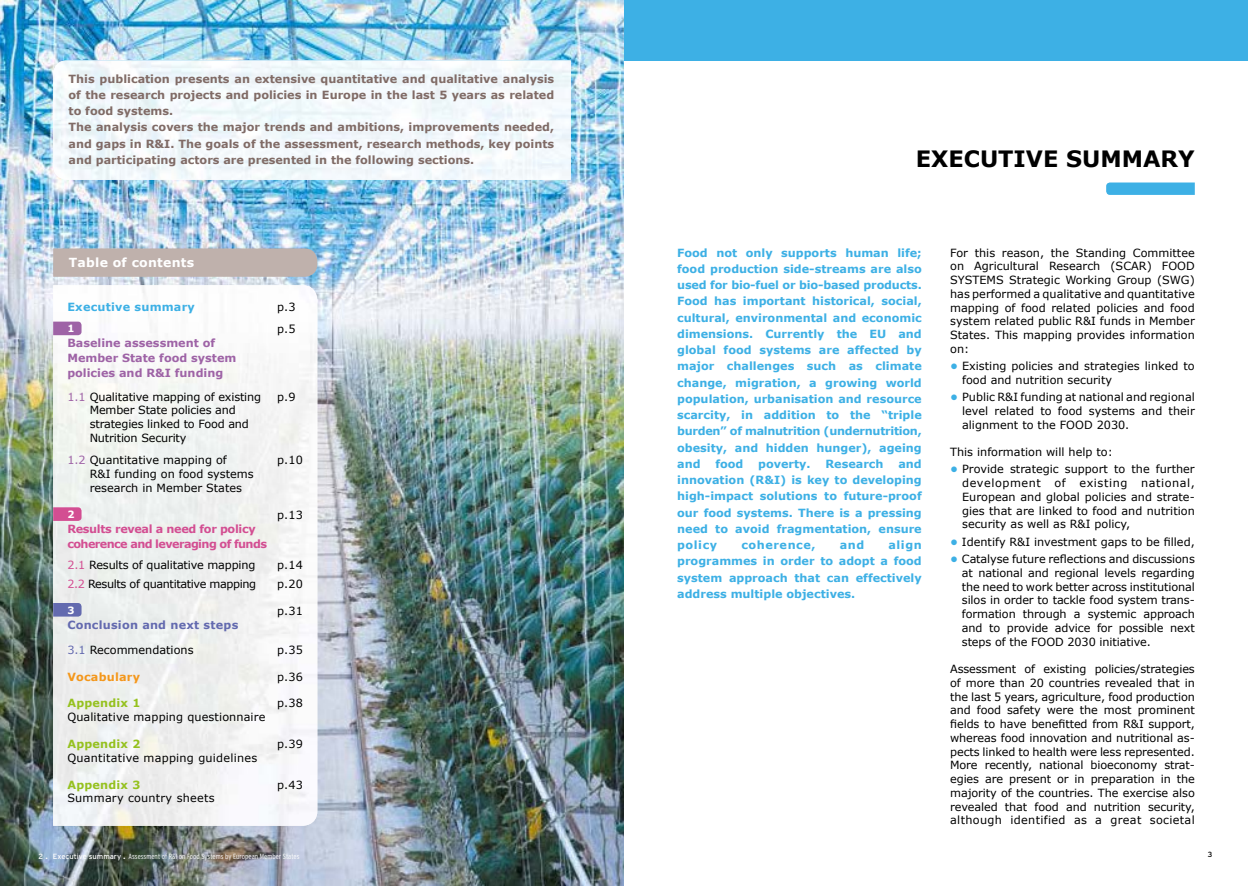
<style>
.page{position:relative;width:1248px;height:886px;background:#fff}
.page>*{position:absolute;margin:0;border:0;box-sizing:border-box;transform-origin:0 0}
.t1{font:700 22.5px "Verdana";color:#000}
.t2{font:700 12.5px "Verdana";letter-spacing:.02em;color:#fff}
.t3{font:11.25px/13.8px "Verdana";color:#000;text-align:justify}
.t4{font:700 11.25px/16.2px "Verdana";color:#3db0e5;text-align:justify}
.t5{font:700 11.25px/16.2px "Verdana";color:#806b66}
.t6{font:700 11.25px/15px "Verdana";color:#9e63a6}
.t7{font:700 11.25px/15px "Verdana";letter-spacing:-.05em;color:#d34e92}
.t8{font:11.25px "Verdana";letter-spacing:.02em;color:#000}
.t9{font:11.25px "Verdana";letter-spacing:-.035em;color:#000}
.t10{font:700 11.25px "Verdana";letter-spacing:.02em;color:#95c11f}
.t11{font:700 11.25px "Verdana";letter-spacing:.02em;color:#636aaf}
.t12{font:700 11.25px "Verdana";letter-spacing:.02em;color:#3db0e5}
.t13{font:700 11.25px "Verdana";letter-spacing:.05em;color:#3db0e5}
.t14{font:700 11.25px "Verdana";letter-spacing:.02em;color:#f4971b}
.t15{font:700 10px "Verdana";color:#fff}
.t16{font:300 condensed 7.5px "Interstate";color:#fff}
.t17{font:7.5px "Interstate";color:#000}
.s1{color:#9e63a6}
.s2{color:#d34e92}
.s3{color:#636aaf}
.s4{font-weight:400;font-stretch:normal}
.s5{font-weight:400;font-stretch:normal;font-size:10px}
.s6{font-weight:700;color:#3db0e5}
</style>
<div class="page">
<div style="left:624px;top:0;width:623px;height:60px;background:#3db0e5"></div>
<img style="left:0;top:0;width:624px;height:886px">
<svg style="left:1106px;top:182px;width:88px;height:13px"></svg>
<img style="left:53px;top:285px;width:264px;height:541px">
<svg style="left:53px;top:248px;width:264px;height:29px"></svg>
<svg style="left:53px;top:322px;width:28px;height:13px"></svg>
<svg style="left:53px;top:507px;width:28px;height:14px"></svg>
<svg style="left:53px;top:603px;width:28px;height:13px"></svg>
<img style="left:53px;top:60px;width:517px;height:120px">
<p class="t5" style="left:69px;top:70px;width:487px">This publication presents an extensive quantitative and qualitative analysis of the research projects and policies in Europe in the last 5 years as related to food systems.<br>The analysis covers the major trends and ambitions, improvements needed, and gaps in R&amp;I. The goals of the assessment, research methods, key points and participating actors are presented in the following sections.</p>
<p class="t2" style="left:69px;top:254px;width:127px">Table of contents</p>
<p class="t12" style="left:67px;top:299px;width:129px">Executive summary</p>
<p class="t3" style="left:277px;top:300px;width:20px">p.3</p>
<p class="t15" style="left:67px;top:322px;width:9px">1</p>
<p class="t6" style="left:67px;top:335px;width:170px">Baseline assessment of<br>Member State food system policies and R&amp;I funding</p>
<p class="t3" style="left:277px;top:322px;width:20px">p.5</p>
<p class="t3" style="left:90px;top:390px;width:173px;text-align:left;text-indent:-22px"><span class="s1">1.1</span> Qualitative mapping of existing<br>Member State policies and strategies linked to Food and<br>Nutrition Security</p>
<p class="t3" style="left:277px;top:389px;width:20px">p.9</p>
<p class="t3" style="left:90px;top:453px;width:165px;text-align:left;text-indent:-22px"><span class="s1">1.2</span> Quantitative mapping of<br>R&amp;I funding on food systems research in Member States</p>
<p class="t3" style="left:277px;top:453px;width:27px">p.10</p>
<p class="t15" style="left:67px;top:508px;width:9px">2</p>
<p class="t7" style="left:67px;top:522px;width:201px">Results reveal a need for policy coherence and leveraging of funds</p>
<p class="t3" style="left:277px;top:508px;width:27px">p.13</p>
<p class="t3" style="left:67px;top:558px;width:190px"><span class="s2">2.1</span> Results of qualitative mapping</p>
<p class="t3" style="left:277px;top:558px;width:27px">p.14</p>
<p class="t9" style="left:67px;top:577px;width:190px"><span class="s2">2.2</span> Results of quantitative mapping</p>
<p class="t3" style="left:277px;top:577px;width:27px">p.20</p>
<p class="t15" style="left:67px;top:603px;width:9px">3</p>
<p class="t11" style="left:67px;top:617px;width:172px">Conclusion and next steps</p>
<p class="t3" style="left:277px;top:604px;width:27px">p.31</p>
<p class="t3" style="left:67px;top:643px;width:128px"><span class="s3">3.1</span> Recommendations</p>
<p class="t3" style="left:277px;top:643px;width:27px">p.35</p>
<p class="t14" style="left:67px;top:668px;width:74px">Vocabulary</p>
<p class="t3" style="left:277px;top:669px;width:27px">p.36</p>
<p class="t10" style="left:67px;top:695px;width:75px">Appendix 1</p>
<p class="t3" style="left:67px;top:710px;width:199px">Qualitative mapping questionnaire</p>
<p class="t3" style="left:277px;top:696px;width:27px">p.38</p>
<p class="t10" style="left:67px;top:736px;width:75px">Appendix 2</p>
<p class="t8" style="left:67px;top:750px;width:191px">Quantitative mapping guidelines</p>
<p class="t10" style="left:67px;top:777px;width:75px">Appendix 3</p>
<p class="t8" style="left:67px;top:791px;width:149px">Summary country sheets</p>
<p class="t3" style="left:277px;top:737px;width:27px">p.39</p>
<p class="t3" style="left:277px;top:778px;width:27px">p.43</p>
<p class="t16" style="left:39px;top:852px;width:262px"><span class="s4">2</span> <span class="s5">.</span> <span class="s4">Executive summary</span> <span class="s5">.</span> Assessment of R&amp;I on Food Systems by European Member States</p>
<h1 class="t1" style="left:915px;top:143px;width:280px">EXECUTIVE SUMMARY</h1>
<p class="t4" style="left:677px;top:244px;width:246px">Food not only supports human life; food production side-streams are also used for bio-fuel or bio-based products.<br>Food has important historical, social, cultural, environmental and economic dimensions. Currently the EU and global food systems are affected by major challenges such as climate change, migration, a growing world population, urbanisation and resource scarcity, in addition to the “triple burden” of malnutrition (undernutrition, obesity, and hidden hunger), ageing and</p>
<p class="t4" style="left:715px;top:455px;width:30px">food</p>
<p class="t4" style="left:758px;top:455px;width:54px">poverty.</p>
<p class="t4" style="left:825px;top:455px;width:60px">Research</p>
<p class="t4" style="left:677px;top:455px;width:246px;text-indent:221px">and innovation (R&amp;I) is key to developing high-impact solutions to future-proof our food systems. There is a pressing need to avoid fragmentation, ensure policy</p>
<p class="t4" style="left:677px;top:537px;width:246px;text-indent:211px">align programmes in order to adopt a food system approach that can effectively address multiple objectives.</p>
<p class="t13" style="left:741px;top:537px;width:76px">coherence,</p>
<p class="t4" style="left:839px;top:537px;width:26px">and</p>
<p class="t3" style="left:950px;top:245px;width:246px">For this reason, the Standing Committee on Agricultural Research (SCAR) FOOD SYSTEMS Strategic Working Group (SWG) has performed a qualitative and quantitative mapping of food related policies and food system related public R&amp;I funds in Member States. This mapping provides information on:</p>
<p class="t3" style="left:962px;top:359px;width:234px;text-indent:-12px"><span class="s6">•</span> Existing policies and strategies linked to food and nutrition security</p>
<p class="t3" style="left:962px;top:390px;width:234px;text-indent:-12px"><span class="s6">•</span> Public R&amp;I funding at national and regional level related to food systems and their alignment to the FOOD 2030.</p>
<p class="t3" style="left:950px;top:445px;width:164px">This information will help to:</p>
<p class="t3" style="left:962px;top:462px;width:234px;text-indent:-12px"><span class="s6">•</span> Provide strategic support to the further development of existing national, European and global policies and strate&shy;gies that are linked to food and nutrition security as well as R&amp;I policy,</p>
<p class="t3" style="left:950px;top:535px;width:246px"><span class="s6">•</span> Identify R&amp;I investment gaps to be filled,</p>
<p class="t3" style="left:961px;top:552px;width:234px;text-indent:-12px"><span class="s6">•</span> Catalyse future reflections and discussions at national and regional levels regarding the need to work better across institutional silos in order to tackle food system trans&shy;formation through a systemic approach and to provide advice for possible next steps of the FOOD 2030 initiative.</p>
<p class="t3" style="left:950px;top:662px;width:246px">Assessment of existing policies/strategies of more than 20 countries revealed that in the last 5 years, agriculture, food production and food safety were the most prominent fields to have benefitted from R&amp;I support, whereas food innovation and nutritional as&shy;pects linked to health were less represented.<br>More recently, national bioeconomy strat&shy;egies are present or in preparation in the majority of the countries. The exercise also revealed that food and nutrition security, although identified as a great societal</p>
<p class="t17" style="left:1207px;top:850px;width:6px">3</p>
</div>
